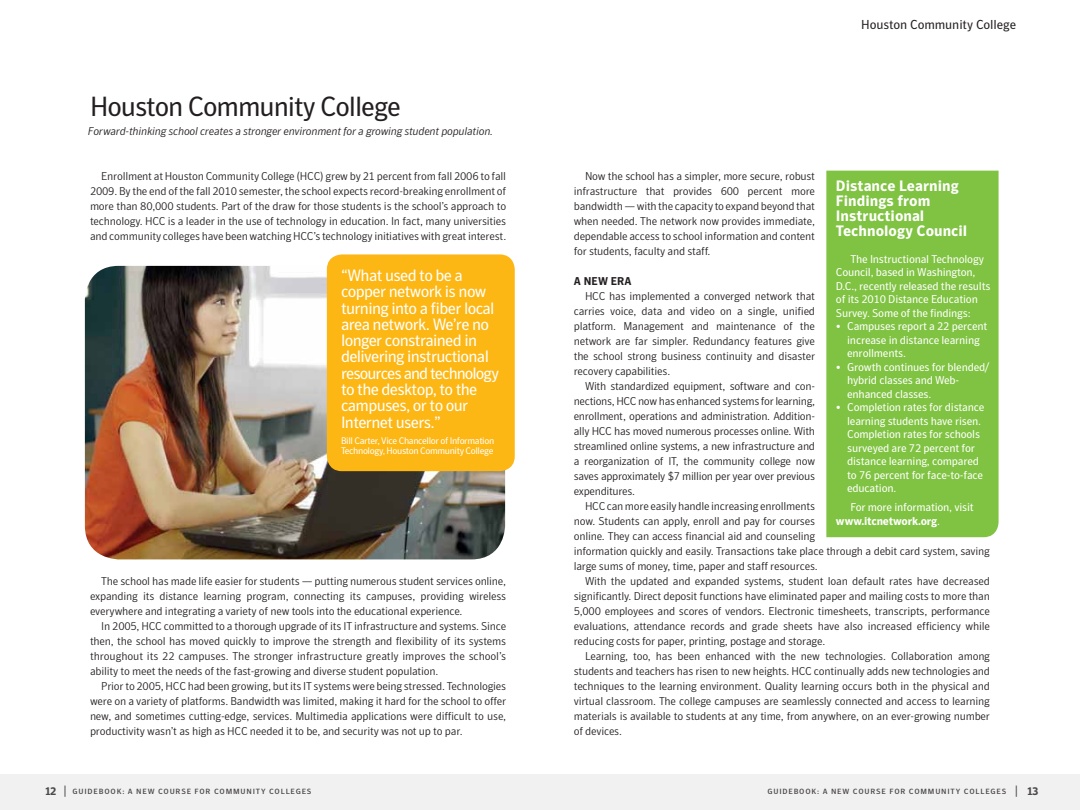
<style>
.page{position:relative;width:1080px;height:810px;background:#fff}
.page>*{position:absolute;margin:0;border:0;box-sizing:border-box;transform-origin:0 0}
.t1{font:27.5px "Symantec Sans";letter-spacing:-.04em;color:#231f20}
.t2{font:16.38px/16.4px "Symantec Sans";letter-spacing:-.04em;color:#fff}
.t3{font:700 15px/15px "Symantec Sans";color:#fff}
.t4{font:12.88px "Symantec Sans";letter-spacing:-.01em;color:#231f20}
.t5{font:300 11.25px/15px "Symantec Sans";letter-spacing:-.02em;color:#231f20;text-align:justify}
.t6{font:11.25px/13.5px "Symantec Sans";letter-spacing:-.02em;color:#fff}
.t7{font:italic 300 11.25px "Symantec Sans";letter-spacing:-.02em;color:#231f20}
.t8{font:700 11.25px "Symantec Sans";color:#231f20}
.t9{font:9.5px/10.2px "Symantec Sans";letter-spacing:-.04em;color:#fff}
.t10{font:500 7.5px "Symantec Sans";letter-spacing:.1em;color:#231f20;scale:1.06 1}
.s1{font-weight:700}
.s2{font-weight:700;font-size:11.25px}
.s3{font-family:"News Gothic Std";font-weight:400;font-size:11.25px}
</style>
<div class="page">
<div style="left:0;top:775px;width:540px;height:35px;background:#f1f1f2"></div>
<div style="left:540px;top:775px;width:540px;height:35px;background:#f1f1f2"></div>
<img style="left:85px;top:266px;width:420px;height:293px">
<div style="left:826px;top:171px;width:173px;height:366px;background:#80c342"></div>
<div style="left:327px;top:254px;width:188px;height:217px;background:#fdb714;border-radius:15px"></div>
<h1 class="t1" style="left:90px;top:92px;width:312px">Houston Community College</h1>
<p class="t7" style="left:88px;top:125px;width:407px">Forward-thinking school creates a stronger environment for a growing student population.</p>
<p class="t5" style="left:90px;top:168px;width:418px;text-indent:11px">Enrollment at Houston Community College (HCC) grew by 21 percent from fall 2006 to fall 2009. By the end of the fall 2010 semester, the school expects record-breaking enrollment of more than 80,000 students. Part of the draw for those students is the school’s approach to technology. HCC is a leader in the use of technology in education. In fact, many universities and community colleges have been watching HCC’s technology initiatives with great interest.</p>
<h2 class="t2" style="left:341px;top:267px;width:160px">“What used to be a copper network is now turning into a fiber local area network. We’re no longer constrained in delivering instructional resources and technology to the desktop, to the campuses, or to our<br>I nternet users.”</h2>
<p class="t9" style="left:341px;top:436px;width:155px">Bill Carter, Vice Chancellor of I nformation<br>Technology, Houston Community College</p>
<p class="t5" style="left:90px;top:573px;width:418px;text-indent:11px">The school has made life easier for students — putting numerous student services online, expanding its distance learning program, connecting its campuses, providing wireless everywhere and integrating a variety of new tools into the educational experience.</p>
<p class="t5" style="left:90px;top:618px;width:418px;text-indent:11px">In 2005, HCC committed to a thorough upgrade of its IT infrastructure and systems. Since then, the school has moved quickly to improve the strength and flexibility of its systems throughout its 22 campuses. The stronger infrastructure greatly improves the school’s ability to meet the needs of the fast-growing and diverse student population.</p>
<p class="t5" style="left:90px;top:678px;width:418px;text-indent:11px">Prior to 2005, HCC had been growing, but its IT systems were being stressed. Technologies were on a variety of platforms. Bandwidth was limited, making it hard for the school to offer new, and sometimes cutting-edge, services. Multimedia applications were difficult to use, productivity wasn’t as high as HCC needed it to be, and security was not up to par.</p>
<p class="t4" style="left:861px;top:18px;width:156px">Houston Community College</p>
<p class="t5" style="left:574px;top:169px;width:243px;text-indent:11px">Now the school has a simpler, more secure, robust infrastructure that provides 600 percent more bandwidth — with the capacity to expand beyond that when needed. The network now provides immediate, dependable access to school information and content for students, faculty and staff.</p>
<p class="t8" style="left:574px;top:275px;width:58px">A New Era</p>
<p class="t5" style="left:574px;top:289px;width:243px;text-indent:11px">HCC has implemented a converged network that carries voice, data and video on a single, unified platform. Management and maintenance of the network are far simpler. Redundancy features give the school strong business continuity and disaster recovery capabilities.</p>
<p class="t5" style="left:574px;top:379px;width:243px;text-indent:11px">With standardized equipment, software and con&shy;nections, HCC now has enhanced systems for learning, enrollment, operations and administration. Addition&shy;ally HCC has moved numerous processes online. With streamlined online systems, a new infrastructure and a reorganization of IT, the community college now saves approximately $7 million per year over previous expenditures.</p>
<p class="t5" style="left:574px;top:499px;width:418px;text-align:left;text-indent:11px">HCC can more easily handle increasing enrollments<br>now. Students can apply, enroll and pay for courses<br>online. They can access financial aid and counseling<br>information quickly and easily. Transactions take place through a debit card system, saving large sums of money, time, paper and staff resources.</p>
<p class="t5" style="left:574px;top:573px;width:418px;text-indent:11px">With the updated and expanded systems, student loan default rates have decreased significantly. Direct deposit functions have eliminated paper and mailing costs to more than 5,000 employees and scores of vendors. Electronic timesheets, transcripts, performance evaluations, attendance records and grade sheets have also increased efficiency while reducing costs for paper, printing, postage and storage.</p>
<p class="t5" style="left:574px;top:648px;width:418px;text-indent:11px">Learning, too, has been enhanced with the new technologies. Collaboration among students and teachers has risen to new heights. HCC continually adds new technologies and techniques to the learning environment. Quality learning occurs both in the physical and virtual classroom. The college campuses are seamlessly connected and access to learning materials is available to students at any time, from anywhere, on an ever-growing number of devices.</p>
<h3 class="t3" style="left:836px;top:178px;width:133px">Distance Learning<br>Findings from<br>I nstructional<br>Technology Council</h3>
<p class="t6" style="left:836px;top:252px;width:156px;text-indent:14px">The I nstructional Technology<br>Council, based in Washington,<br>D.C., recently released the results of its 2010 Distance Education<br>Survey. Some of the findings:</p>
<p class="t6" style="left:847px;top:319px;width:142px;text-indent:-11px">• Campuses report a 22 percent increase in distance learning enrollments.</p>
<p class="t6" style="left:847px;top:360px;width:144px;text-indent:-11px">• Growth continues for blended/ hybrid classes and Web&shy;enhanced classes.</p>
<p class="t6" style="left:847px;top:400px;width:139px;text-indent:-11px">• Completion rates for distance learning students have risen.<br>Completion rates for schools surveyed are 72 percent for distance learning, compared to 76 percent for face-to-face education.</p>
<p class="t6" style="left:836px;top:501px;width:139px;text-indent:14px">For more information, visit <span class="s1">www.itcnetwork.org</span>.</p>
<p class="t10" style="left:44px;top:787px;width:254px"><span class="s2">12</span> <span class="s3">|</span> GUIDEBOOK: A NEW COURSE FOR COMMUN ITY COLLEGES</p>
<p class="t10" style="left:767px;top:787px;width:238px">GUIDEBOOK: A NEW COURSE FOR COMMUN ITY COLLEGES <span class="s3">|</span></p>
<p class="t8" style="left:1026px;top:785px;width:14px">13</p>
</div>
